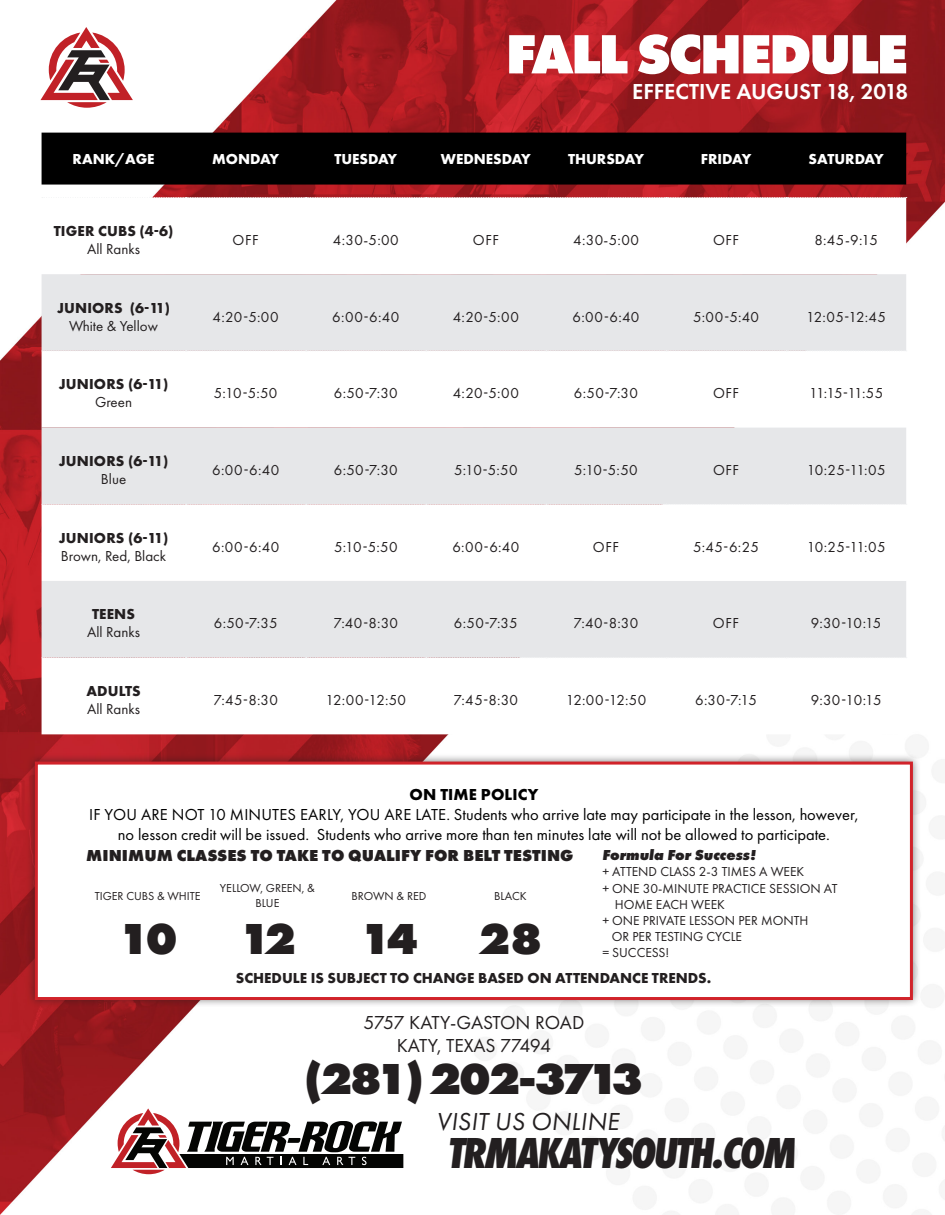
<style>
.page{position:relative;width:945px;height:1215px;background:#fff}
.page>*{position:absolute;margin:0;border:0;box-sizing:border-box;transform-origin:0 0}
.t1{font:800 57.3px "Futura PT";letter-spacing:-.05em;color:#fff}
.t2{font:800 45px "Futura PT";letter-spacing:-.1em;color:#231f20}
.t3{font:italic 800 45px "Futura PT Cond";letter-spacing:-.05em;color:#231f20}
.t4{font:italic 25.5px "Futura PT";letter-spacing:.01em;color:#231f20}
.t5{font:600 22.5px "Futura PT";color:#fff}
.t6{font:19.5px/23.4px "Futura PT";letter-spacing:-.01em;color:#231f20;text-align:center}
.t7{font:16.5px/19.8px "Futura PT";color:#000;text-align:center}
.t8{font:800 16.5px "Futura PT";color:#231f20}
.t9{font:700 16.5px "Futura PT";letter-spacing:.01em;color:#000}
.t10{font:15px "Futura PT";letter-spacing:.015em;color:#231f20}
.t11{font:700 15px "Futura PT";color:#231f20}
.t12{font:700 15px "Futura PT";color:#fff}
.t13{font:italic 800 15px "Futura PT";color:#231f20}
.t14{font:13.5px "Futura PT";color:#231f20}
.t15{font:12px/14.4px "Futura PT";color:#231f20;text-align:center}
</style>
<div class="page">
<img style="left:0;top:0;width:945px;height:1215px">
<div style="left:27px;top:753px;width:894px;height:255px;background:#231f20;opacity:.56"></div>
<div style="left:35px;top:762px;width:878px;height:238px;background:#fff;border:3px solid #d1232a"></div>
<div style="left:42px;top:133px;width:864px;height:52px;background:#000"></div>
<svg style="left:42px;top:198px;width:864px;height:536px"></svg>
<svg style="left:42px;top:274px;width:864px;height:383px;fill:#e6e7e9"></svg>
<svg style="left:42px;top:197px;width:865px;height:1px"></svg>
<svg style="left:42px;top:351px;width:865px;height:1px"></svg>
<svg style="left:42px;top:504px;width:865px;height:1px"></svg>
<svg style="left:42px;top:657px;width:865px;height:1px"></svg>
<svg style="left:327px;top:228px;width:75px;height:21px"></svg>
<svg style="left:568px;top:228px;width:74px;height:21px"></svg>
<svg style="left:40px;top:27px;width:93px;height:81px"></svg>
<svg style="left:111px;top:1108px;width:292px;height:66px"></svg>
<h1 class="t1" style="left:505px;top:18px;width:404px">FALL SCHEDULE</h1>
<h3 class="t5" style="left:632px;top:78px;width:278px">EFFECTIVE AUGUST 18, 2018</h3>
<p class="t12" style="left:73px;top:150px;width:84px">RANK/AGE</p>
<p class="t12" style="left:212px;top:150px;width:69px">MONDAY</p>
<p class="t12" style="left:334px;top:150px;width:64px">TUESDAY</p>
<p class="t12" style="left:441px;top:150px;width:91px">WEDNESDAY</p>
<p class="t12" style="left:568px;top:150px;width:77px">THURSDAY</p>
<p class="t12" style="left:701px;top:150px;width:52px">FRIDAY</p>
<p class="t12" style="left:809px;top:150px;width:77px">SATURDAY</p>
<p class="t11" style="left:54px;top:221px;width:121px">TIGER CUBS (4-6)</p>
<p class="t10" style="left:87px;top:240px;width:54px">All Ranks</p>
<p class="t11" style="left:57px;top:298px;width:115px">JUNIORS (6-11)</p>
<p class="t10" style="left:69px;top:317px;width:90px">White &amp; Yellow</p>
<p class="t11" style="left:59px;top:375px;width:111px">JUNIORS (6-11)</p>
<p class="t10" style="left:95px;top:393px;width:38px">Green</p>
<p class="t11" style="left:59px;top:451px;width:111px">JUNIORS (6-11)</p>
<p class="t10" style="left:101px;top:470px;width:27px">Blue</p>
<p class="t11" style="left:59px;top:528px;width:111px">JUNIORS (6-11)</p>
<p class="t10" style="left:61px;top:547px;width:107px">Brown, Red, Black</p>
<p class="t11" style="left:92px;top:605px;width:44px">TEENS</p>
<p class="t10" style="left:87px;top:624px;width:54px">All Ranks</p>
<p class="t11" style="left:86px;top:681px;width:56px">ADULTS</p>
<p class="t10" style="left:87px;top:700px;width:54px">All Ranks</p>
<p class="t10" style="left:233px;top:231px;width:28px">OFF</p>
<p class="t10" style="left:333px;top:231px;width:67px">4:30-5:00</p>
<p class="t10" style="left:473px;top:231px;width:28px">OFF</p>
<p class="t10" style="left:573px;top:231px;width:67px">4:30-5:00</p>
<p class="t10" style="left:713px;top:231px;width:28px">OFF</p>
<p class="t10" style="left:814px;top:231px;width:65px">8:45-9:15</p>
<p class="t10" style="left:213px;top:308px;width:68px">4:20-5:00</p>
<p class="t10" style="left:332px;top:308px;width:68px">6:00-6:40</p>
<p class="t10" style="left:453px;top:308px;width:68px">4:20-5:00</p>
<p class="t10" style="left:572px;top:308px;width:68px">6:00-6:40</p>
<p class="t10" style="left:693px;top:308px;width:68px">5:00-5:40</p>
<p class="t10" style="left:806px;top:308px;width:81px">12:05-12:45</p>
<p class="t10" style="left:214px;top:384px;width:65px">5:10-5:50</p>
<p class="t10" style="left:334px;top:384px;width:65px">6:50-7:30</p>
<p class="t10" style="left:453px;top:384px;width:68px">4:20-5:00</p>
<p class="t10" style="left:574px;top:384px;width:65px">6:50-7:30</p>
<p class="t10" style="left:713px;top:384px;width:28px">OFF</p>
<p class="t10" style="left:809px;top:384px;width:76px">11:15-11:55</p>
<p class="t10" style="left:212px;top:461px;width:68px">6:00-6:40</p>
<p class="t10" style="left:334px;top:461px;width:65px">6:50-7:30</p>
<p class="t10" style="left:454px;top:461px;width:65px">5:10-5:50</p>
<p class="t10" style="left:574px;top:461px;width:65px">5:10-5:50</p>
<p class="t10" style="left:713px;top:461px;width:28px">OFF</p>
<p class="t10" style="left:807px;top:461px;width:80px">10:25-11:05</p>
<p class="t10" style="left:212px;top:538px;width:68px">6:00-6:40</p>
<p class="t10" style="left:334px;top:538px;width:65px">5:10-5:50</p>
<p class="t10" style="left:452px;top:538px;width:68px">6:00-6:40</p>
<p class="t10" style="left:593px;top:538px;width:28px">OFF</p>
<p class="t10" style="left:693px;top:538px;width:67px">5:45-6:25</p>
<p class="t10" style="left:807px;top:538px;width:80px">10:25-11:05</p>
<p class="t10" style="left:214px;top:615px;width:65px">6:50-7:35</p>
<p class="t10" style="left:333px;top:615px;width:66px">7:40-8:30</p>
<p class="t10" style="left:454px;top:615px;width:65px">6:50-7:35</p>
<p class="t10" style="left:574px;top:615px;width:66px">7:40-8:30</p>
<p class="t10" style="left:713px;top:615px;width:28px">OFF</p>
<p class="t10" style="left:811px;top:615px;width:72px">9:30-10:15</p>
<p class="t10" style="left:213px;top:691px;width:66px">7:45-8:30</p>
<p class="t10" style="left:325px;top:691px;width:82px">12:00-12:50</p>
<p class="t10" style="left:454px;top:691px;width:66px">7:45-8:30</p>
<p class="t10" style="left:566px;top:691px;width:82px">12:00-12:50</p>
<p class="t10" style="left:695px;top:691px;width:63px">6:30-7:15</p>
<p class="t10" style="left:811px;top:691px;width:72px">9:30-10:15</p>
<p class="t9" style="left:409px;top:784px;width:130px">ON TIME POLICY</p>
<p class="t7" style="left:89px;top:805px;width:771px">IF YOU ARE NOT 10 MINUTES EARLY, YOU ARE LATE. Students who arrive late may participate in the lesson, however, no lesson credit will be issued. Students who arrive more than ten minutes late will not be allowed to participate.</p>
<p class="t8" style="left:86px;top:845px;width:489px">MINIMUM CLASSES TO TAKE TO QUALIFY FOR BELT TESTING</p>
<p class="t15" style="left:95px;top:888px;width:107px">TIGER CUBS &amp; WHITE</p>
<p class="t15" style="left:220px;top:881px;width:97px">YELLOW, GREEN, &amp;<br>BLUE</p>
<p class="t15" style="left:351px;top:888px;width:76px">BROWN &amp; RED</p>
<p class="t15" style="left:494px;top:888px;width:34px">BLACK</p>
<h2 class="t2" style="left:118px;top:910px;width:61px">10</h2>
<h2 class="t2" style="left:239px;top:910px;width:59px">12</h2>
<h2 class="t2" style="left:360px;top:910px;width:60px">14</h2>
<h2 class="t2" style="left:479px;top:910px;width:65px">28</h2>
<p class="t13" style="left:602px;top:845px;width:155px">Formula For Success!</p>
<p class="t14" style="left:602px;top:864px;width:203px">+ ATTEND CLASS 2-3 TIMES A WEEK</p>
<p class="t14" style="left:602px;top:880px;width:237px">+ ONE 30-MINUTE PRACTICE SESSION AT</p>
<p class="t14" style="left:615px;top:896px;width:111px">HOME EACH WEEK</p>
<p class="t14" style="left:602px;top:912px;width:208px">+ ONE PRIVATE LESSON PER MONTH</p>
<p class="t14" style="left:612px;top:929px;width:132px">OR PER TESTING CYCLE</p>
<p class="t14" style="left:602px;top:945px;width:69px">= SUCCESS!</p>
<p class="t11" style="left:236px;top:969px;width:477px">SCHEDULE IS SUBJECT TO CHANGE BASED ON ATTENDANCE TRENDS.</p>
<h3 class="t6" style="left:364px;top:1011px;width:222px">5757 KATY-GASTON ROAD<br>KATY, TEXAS 77494</h3>
<h2 class="t2" style="left:305px;top:1051px;width:340px">(281) 202-3713</h2>
<h3 class="t4" style="left:437px;top:1106px;width:184px">VISIT US ONLINE</h3>
<h2 class="t3" style="left:449px;top:1126px;width:350px">TRMAKATYSOUTH.COM</h2>
</div>
